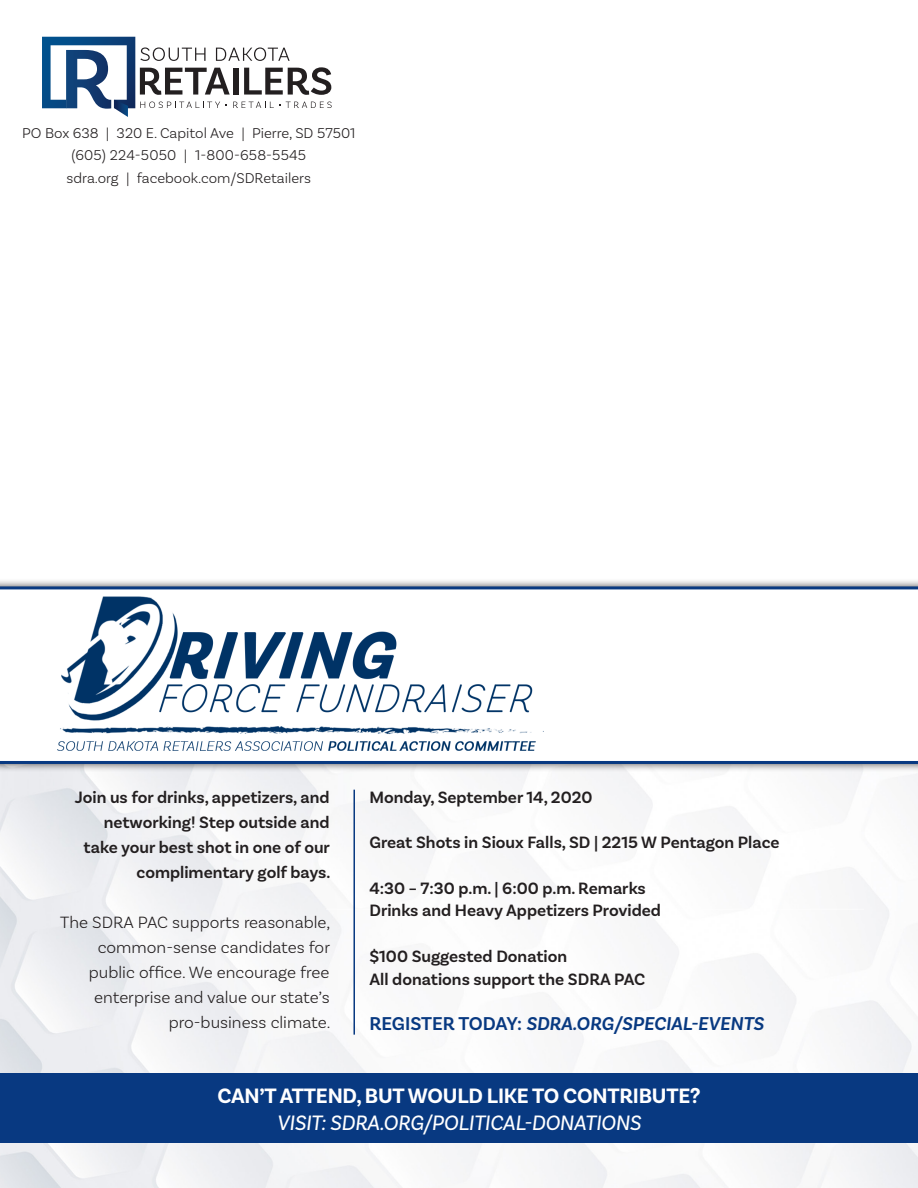
<style>
.page{position:relative;width:918px;height:1188px;background:#fff}
.page>*{position:absolute;margin:0;border:0;box-sizing:border-box;transform-origin:0 0}
.t1{font:700 21.9px "Basic Sans";letter-spacing:-.01em;color:#fff}
.t2{font:italic 21.9px "Basic Sans";letter-spacing:-.01em;color:#fff}
.t3{font:italic 600 19.5px "Basic Sans";color:#083981}
.t4{font:600 17.25px/25px "Basic Sans";color:#231f20;text-align:right}
.t5{font:300 17.25px/25px "Basic Sans";color:#231f20;text-align:right}
.t6{font:300 15px "Basic Sans";color:#231f20}
.s1{font-style:normal}
</style>
<div class="page">
<img style="left:0;top:772px;width:918px;height:416px">
<svg style="left:42px;top:37px;width:290px;height:80px"></svg>
<div style="left:0;top:578px;width:918px;height:194px;background:#231f20;opacity:.75"></div>
<svg style="left:0;top:586px;width:918px;height:178px"></svg>
<div style="left:0;top:1074px;width:918px;height:69px;background:#083981"></div>
<hr style="left:326px;top:909px;width:538px;height:1px;background:#fff">
<img style="left:58px;top:596px;width:485px;height:155px">
<hr style="left:353px;top:790px;width:2px;height:245px;background:#083981">
<p class="t6" style="left:22px;top:124px;width:335px">PO Box 638 | 320 E. Capitol Ave | Pierre, SD 57501</p>
<p class="t6" style="left:72px;top:146px;width:236px">(605) 224-5050 | 1-800-658-5545</p>
<p class="t6" style="left:67px;top:169px;width:246px">sdra.org | facebook.com/SDRetailers</p>
<p class="t4" style="left:75px;top:784px;width:257px">Join us for drinks, appetizers, and networking! Step outside and take your best shot in one of our complimentary golf bays.</p>
<p class="t5" style="left:60px;top:910px;width:272px">The SDRA PAC supports reasonable, common-sense candidates for public office. We encourage free enterprise and value our state’s pro-business climate.</p>
<p class="t4" style="left:369px;top:784px;width:225px">Monday, September 14, 2020</p>
<p class="t4" style="left:369px;top:830px;width:412px">Great Shots in Sioux Falls, SD | 2215 W Pentagon Place</p>
<p class="t4" style="left:369px;top:875px;width:278px">4:30 – 7:30 p.m. | 6:00 p.m. Remarks</p>
<p class="t4" style="left:369px;top:898px;width:293px">Drinks and Heavy Appetizers Provided</p>
<p class="t4" style="left:369px;top:944px;width:199px">$100 Suggested Donation</p>
<p class="t4" style="left:369px;top:966px;width:277px">All donations support the SDRA PAC</p>
<p class="t3" style="left:369px;top:1012px;width:396px"><span class="s1">REGISTER TODAY:</span> SDRA.ORG/SPECIAL-EVENTS</p>
<p class="t1" style="left:217px;top:1083px;width:485px">CAN’T ATTEND, BUT WOULD LIKE TO CONTRIBUTE?</p>
<p class="t2" style="left:277px;top:1109px;width:366px">VISIT: SDRA.ORG/POLITICAL-DONATIONS</p>
</div>
